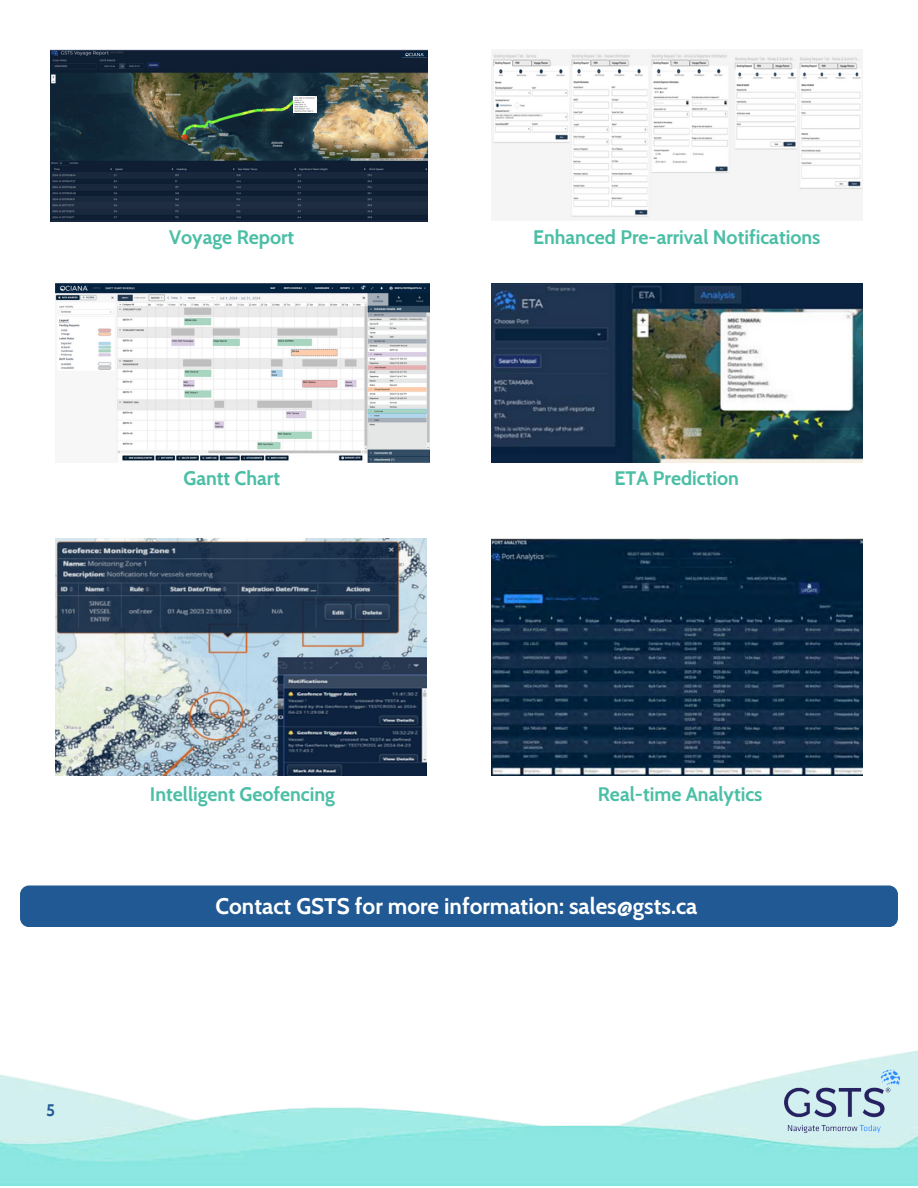
<style>
.page{position:relative;width:918px;height:1188px;background:#fff}
.page>*{position:absolute;margin:0;border:0;box-sizing:border-box;transform-origin:0 0}
.t1{font:700 22.5px "Cabin";color:#fff}
.t2{font:700 19.5px "Cabin";color:#4bbea6}
.t3{font:700 16.65px "Cabin";color:#205993}
</style>
<div class="page">
<img style="left:0;top:1050px;width:918px;height:136px">
<img style="left:491px;top:284px;width:372px;height:178px">
<img style="left:56px;top:284px;width:373px;height:178px">
<img style="left:56px;top:539px;width:371px;height:236px">
<img style="left:491px;top:539px;width:372px;height:236px">
<div style="left:20px;top:885px;width:878px;height:42px;background:#205993;border-radius:9px"></div>
<img style="left:784px;top:1069px;width:115px;height:63px">
<img style="left:51px;top:49px;width:376px;height:172px">
<img style="left:402px;top:52px;width:25px;height:6px">
<img style="left:491px;top:51px;width:372px;height:169px">
<img style="left:294px;top:96px;width:22px;height:17px">
<p class="t2" style="left:169px;top:225px;width:127px">Voyage Report</p>
<p class="t2" style="left:533px;top:225px;width:289px">Enhanced Pre-arrival Notifications</p>
<p class="t2" style="left:183px;top:466px;width:98px">Gantt Chart</p>
<p class="t2" style="left:615px;top:466px;width:126px">ETA Prediction</p>
<p class="t3" style="left:46px;top:1100px;width:10px">5</p>
<p class="t2" style="left:150px;top:783px;width:187px">Intelligent Geofencing</p>
<p class="t2" style="left:598px;top:783px;width:166px">Real-time Analytics</p>
<p class="t1" style="left:215px;top:893px;width:483px">Contact GSTS for more information: sales@gsts.ca</p>
</div>
